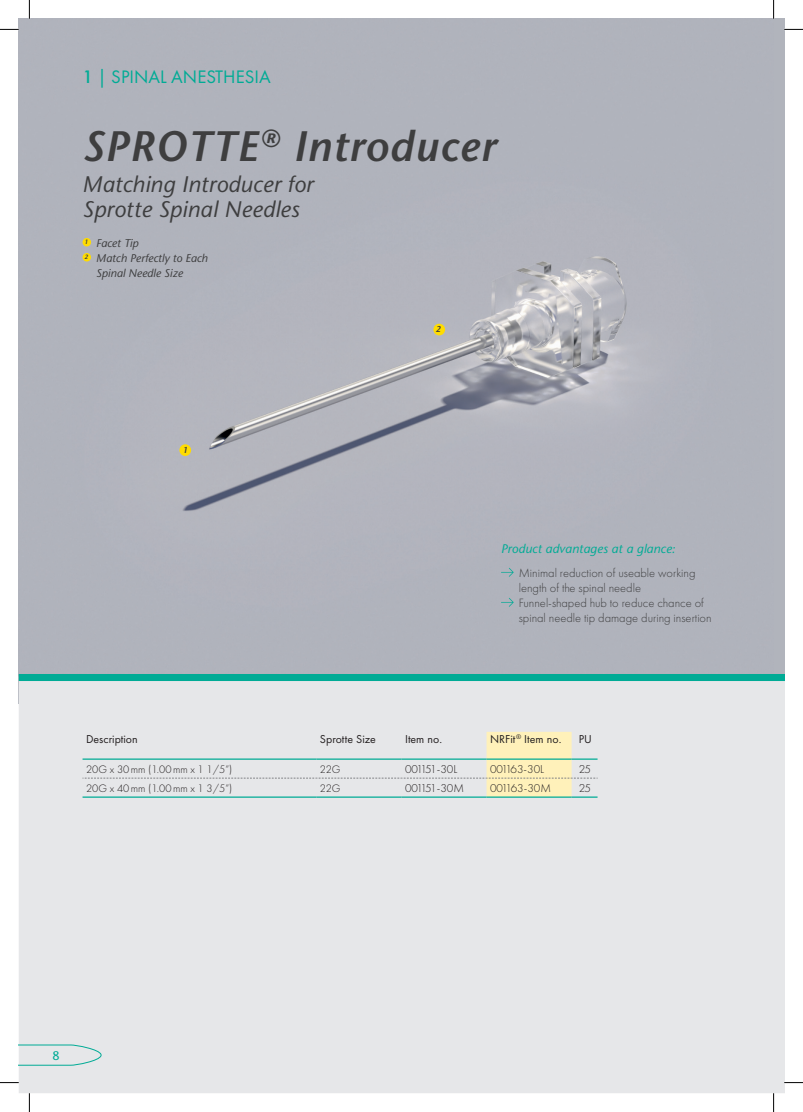
<style>
.page{position:relative;width:803px;height:1112px;background:#fff}
.page>*{position:absolute;margin:0;border:0;box-sizing:border-box;transform-origin:0 0}
.t1{font:italic 600 42.5px "Stone Sans Std";letter-spacing:.025em;color:#3e3e3f}
.t2{font:italic 500 22.5px/25px "Stone Sans Std";letter-spacing:.01em;color:#3e3e3f}
.t3{font:18.75px "Futura PT";color:#00ab95}
.t4{font:300 12.5px/15px "Futura PT";color:#3e3e3f}
.t5{font:italic 500 12.5px "Stone Sans Std";letter-spacing:.01em;color:#00ab95}
.t6{font:500 12.5px "Stone Sans Std";color:#00ab95}
.t7{font:11.88px "Futura PT";letter-spacing:.005em;color:#231f20}
.t8{font:300 11.88px "Futura PT";letter-spacing:-.11em;color:#231f20}
.t9{font:300 11.88px "Futura PT";color:#231f20}
.t10{font:300 11.88px "Futura PT";letter-spacing:.005em;color:#231f20}
.t11{font:300 11.88px "Futura PT";letter-spacing:-.045em;color:#231f20}
.t12{font:300 11.25px "Futura PT";letter-spacing:.005em;color:#231f20}
.t13{font:italic 500 11.25px/15px "Stone Sans Std";color:#3e3e3f}
.t14{font:italic 600 8.62px "Stone Sans Std";color:#3e3e3f}
.t15{font:italic 600 6.25px "Stone Sans Std";color:#3e3e3f}
.s1{font-weight:500}
</style>
<div class="page">
<div style="left:19px;top:19px;width:754px;height:654px;background:#b0b3bc"></div>
<div style="left:19px;top:745px;width:765px;height:347px;background:#e6e7e9"></div>
<svg style="left:19px;top:673px;width:765px;height:72px;background:#cbdfde"></svg>
<svg style="left:501px;top:567px;width:13px;height:9px"></svg>
<svg style="left:501px;top:597px;width:13px;height:9px"></svg>
<div style="left:83px;top:238px;width:8px;height:8px;background:#ffdc01;border-radius:50%"></div>
<div style="left:83px;top:253px;width:8px;height:8px;background:#ffdc01;border-radius:50%"></div>
<div style="left:433px;top:323px;width:12px;height:12px;background:#ffdc01;border-radius:50%"></div>
<div style="left:179px;top:444px;width:12px;height:12px;background:#ffdc01;border-radius:50%"></div>
<svg style="left:83px;top:731px;width:514px;height:66px;background:#e2e6de"></svg>
<svg style="left:19px;top:1044px;width:83px;height:21px;background:#d4e2e2"></svg>
<svg style="left:0;top:29px;width:19px;height:1px"></svg>
<svg style="left:784px;top:29px;width:19px;height:1px"></svg>
<svg style="left:0;top:1082px;width:19px;height:1px"></svg>
<svg style="left:784px;top:1081px;width:19px;height:2px"></svg>
<svg style="left:29px;top:0;width:1px;height:19px"></svg>
<svg style="left:29px;top:1092px;width:1px;height:19px"></svg>
<svg style="left:773px;top:0;width:1px;height:19px"></svg>
<svg style="left:773px;top:1092px;width:1px;height:19px"></svg>
<p class="t3" style="left:83px;top:65px;width:190px"><span class="s1">1</span> | SPINAL ANESTHESIA</p>
<p class="t1" style="left:83px;top:120px;width:415px">SPROTTE<sup>®</sup> Introducer</p>
<p class="t2" style="left:83px;top:171px;width:232px">Matching Introducer for<br>Sprotte Spinal Needles</p>
<p class="t15" style="left:84px;top:238px;width:5px">1</p>
<p class="t13" style="left:96px;top:235px;width:44px">Facet Tip</p>
<p class="t15" style="left:84px;top:253px;width:5px">2</p>
<p class="t13" style="left:96px;top:250px;width:113px">Match Perfectly to Each<br>Spinal Needle Size</p>
<p class="t14" style="left:183px;top:444px;width:6px">1</p>
<p class="t14" style="left:436px;top:324px;width:6px">2</p>
<p class="t5" style="left:501px;top:541px;width:176px">Product advantages at a glance:</p>
<p class="t4" style="left:519px;top:565px;width:178px">Minimal reduction of useable working length of the spinal needle</p>
<p class="t4" style="left:519px;top:595px;width:194px">Funnel-shaped hub to reduce chance of spinal needle tip damage during insertion</p>
<p class="t7" style="left:86px;top:732px;width:53px">Description</p>
<p class="t7" style="left:320px;top:732px;width:57px">Sprotte Size</p>
<p class="t7" style="left:405px;top:732px;width:39px">Item no.</p>
<p class="t7" style="left:490px;top:732px;width:73px">NRFit<sup>®</sup> Item no.</p>
<p class="t7" style="left:579px;top:732px;width:15px">PU</p>
<p class="t12" style="left:86px;top:762px;width:148px">20G x 30mm (1.00mm x 1 1/5”)</p>
<p class="t12" style="left:320px;top:762px;width:22px">22G</p>
<p class="t8" style="left:405px;top:762px;width:54px">001151-30L</p>
<p class="t9" style="left:490px;top:762px;width:56px">001163-30L</p>
<p class="t11" style="left:579px;top:762px;width:14px">25</p>
<p class="t12" style="left:86px;top:781px;width:148px">20G x 40mm (1.00mm x 1 3/5”)</p>
<p class="t12" style="left:320px;top:781px;width:22px">22G</p>
<p class="t8" style="left:405px;top:781px;width:60px">001151-30M</p>
<p class="t10" style="left:490px;top:781px;width:63px">001163-30M</p>
<p class="t11" style="left:579px;top:781px;width:14px">25</p>
<p class="t6" style="left:52px;top:1047px;width:9px">8</p>
</div>
